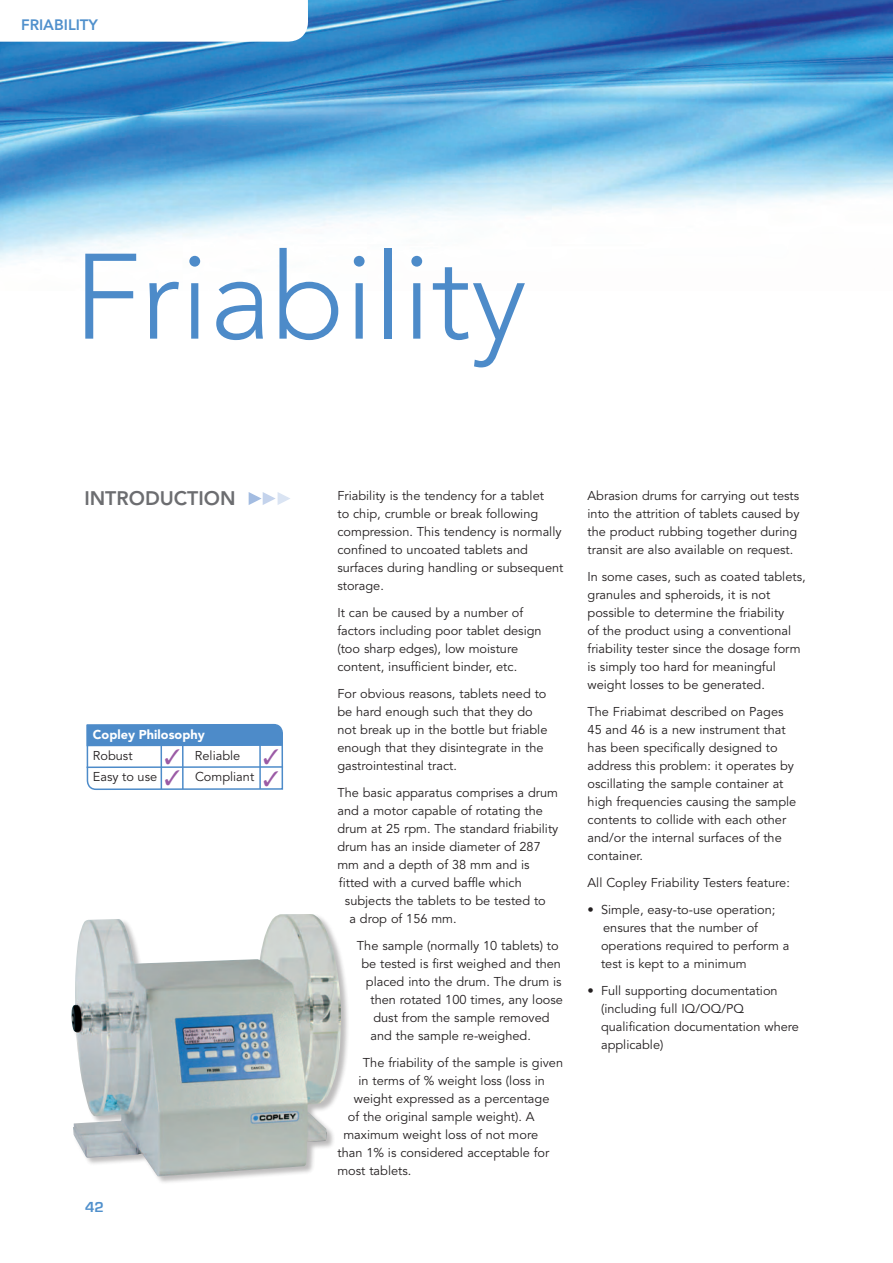
<style>
.page{position:relative;width:893px;height:1263px;background:#fff}
.page>*{position:absolute;margin:0;border:0;box-sizing:border-box;transform-origin:0 0}
.t1{font:300 120px "Avenir";color:#4d8bc9}
.Text_heading{font:800 19.5px "Avenir";color:#6c6d70}
.Text_heading-2{font:800 15px "Avenir";color:#5090cc}
.t2{font:700 15px "Eurostile";color:#5090cc}
.t3{font:12.75px/18px "Avenir";color:#231f20}
.t4{font:900 12.75px "Avenir";color:#fff}
</style>
<div class="page">
<img style="left:0;top:0;width:893px;height:263px">
<svg style="left:0;top:0;width:310px;height:42px"></svg>
<svg style="left:249px;top:492px;width:41px;height:13px"></svg>
<div style="left:71px;top:913px;width:279px;height:272px;background:#231f20;opacity:.3"></div>
<img style="left:71px;top:914px;width:270px;height:262px">
<svg style="left:86px;top:723px;width:198px;height:462px"></svg>
<hr style="left:87px;top:766px;width:196px;height:2px;background:#4d8bc9">
<hr style="left:259px;top:737px;width:2px;height:52px;background:#4d8bc9">
<hr style="left:182px;top:744px;width:2px;height:45px;background:#4d8bc9">
<hr style="left:161px;top:743px;width:1px;height:46px;background:#4d8bc9">
<svg style="left:87px;top:725px;width:195px;height:61px"></svg>
<p class="Text_heading-2" style="left:21px;top:16px;width:78px">FRIABILITY</p>
<p class="t1" style="left:74px;top:227px;width:454px">Friability</p>
<p class="Text_heading" style="left:84px;top:487px;width:153px">INTRODUCTION</p>
<p class="t4" style="left:93px;top:727px;width:113px">Copley Philosophy</p>
<p class="t3" style="left:93px;top:747px;width:41px">Robust</p>
<p class="t3" style="left:195px;top:747px;width:47px">Reliable</p>
<p class="t3" style="left:93px;top:768px;width:66px">Easy to use</p>
<p class="t3" style="left:195px;top:768px;width:61px">Compliant</p>
<p class="t2" style="left:85px;top:1198px;width:20px">42</p>
<p class="t3" style="left:337px;top:487px;width:227px">Friability is the tendency for a tablet<br>to chip, crumble or break following compression. This tendency is normally confined to uncoated tablets and surfaces during handling or subsequent storage.</p>
<p class="t3" style="left:337px;top:604px;width:206px">It can be caused by a number of factors including poor tablet design (too sharp edges), low moisture content, insufficient binder, etc.</p>
<p class="t3" style="left:337px;top:685px;width:211px">For obvious reasons, tablets need to be hard enough such that they do not break up in the bottle but friable enough that they disintegrate in the gastrointestinal tract.</p>
<p class="t3" style="left:337px;top:784px;width:222px">The basic apparatus comprises a drum and a motor capable of rotating the drum at 25 rpm. The standard friability drum has an inside diameter of 287 mm and a depth of 38 mm and is</p>
<p class="t3" style="left:345px;top:874px;width:202px;text-indent:-6px">fitted with a curved baffle which subjects the tablets to be tested to</p>
<p class="t3" style="left:349px;top:910px;width:109px">a drop of 156 mm.</p>
<p class="t3" style="left:357px;top:937px;width:203px">The sample (normally 10 tablets) to</p>
<p class="t3" style="left:361px;top:955px;width:201px">be tested is first weighed and then</p>
<p class="t3" style="left:366px;top:973px;width:197px">placed into the drum. The drum is</p>
<p class="t3" style="left:370px;top:991px;width:194px">then rotated 100 times, any loose</p>
<p class="t3" style="left:373px;top:1009px;width:178px">dust from the sample removed</p>
<p class="t3" style="left:370px;top:1027px;width:162px">and the sample re-weighed.</p>
<p class="t3" style="left:363px;top:1054px;width:202px">The friability of the sample is given</p>
<p class="t3" style="left:358px;top:1072px;width:188px">in terms of % weight loss (loss in</p>
<p class="t3" style="left:354px;top:1090px;width:197px">weight expressed as a percentage</p>
<p class="t3" style="left:348px;top:1108px;width:188px">of the original sample weight). A</p>
<p class="t3" style="left:343px;top:1126px;width:196px">maximum weight loss of not more</p>
<p class="t3" style="left:337px;top:1144px;width:213px">than 1% is considered acceptable for</p>
<p class="t3" style="left:337px;top:1162px;width:75px">most tablets.</p>
<p class="t3" style="left:588px;top:487px;width:213px">Abrasion drums for carrying out tests into the attrition of tablets caused by the product rubbing together during transit are also available on request.</p>
<p class="t3" style="left:588px;top:568px;width:220px">In some cases, such as coated tablets, granules and spheroids, it is not possible to determine the friability<br>of the product using a conventional friability tester since the dosage form is simply too hard for meaningful weight losses to be generated.</p>
<p class="t3" style="left:588px;top:703px;width:210px">The Friabimat described on Pages<br>45 and 46 is a new instrument that has been specifically designed to address this problem: it operates by oscillating the sample container at high frequencies causing the sample contents to collide with each other and/or the internal surfaces of the container.</p>
<p class="t3" style="left:588px;top:874px;width:204px">All Copley Friability Testers feature:</p>
<p class="t3" style="left:588px;top:901px;width:189px">• Simple, easy-to-use operation;</p>
<p class="t3" style="left:603px;top:919px;width:156px">ensures that the number of</p>
<p class="t3" style="left:601px;top:937px;width:190px">operations required to perform a</p>
<p class="t3" style="left:601px;top:955px;width:147px">test is kept to a minimum</p>
<p class="t3" style="left:588px;top:982px;width:192px">• Full supporting documentation</p>
<p class="t3" style="left:601px;top:1000px;width:144px">(including full IQ/OQ/PQ</p>
<p class="t3" style="left:601px;top:1018px;width:199px">qualification documentation where</p>
<p class="t3" style="left:601px;top:1036px;width:64px">applicable)</p>
</div>
